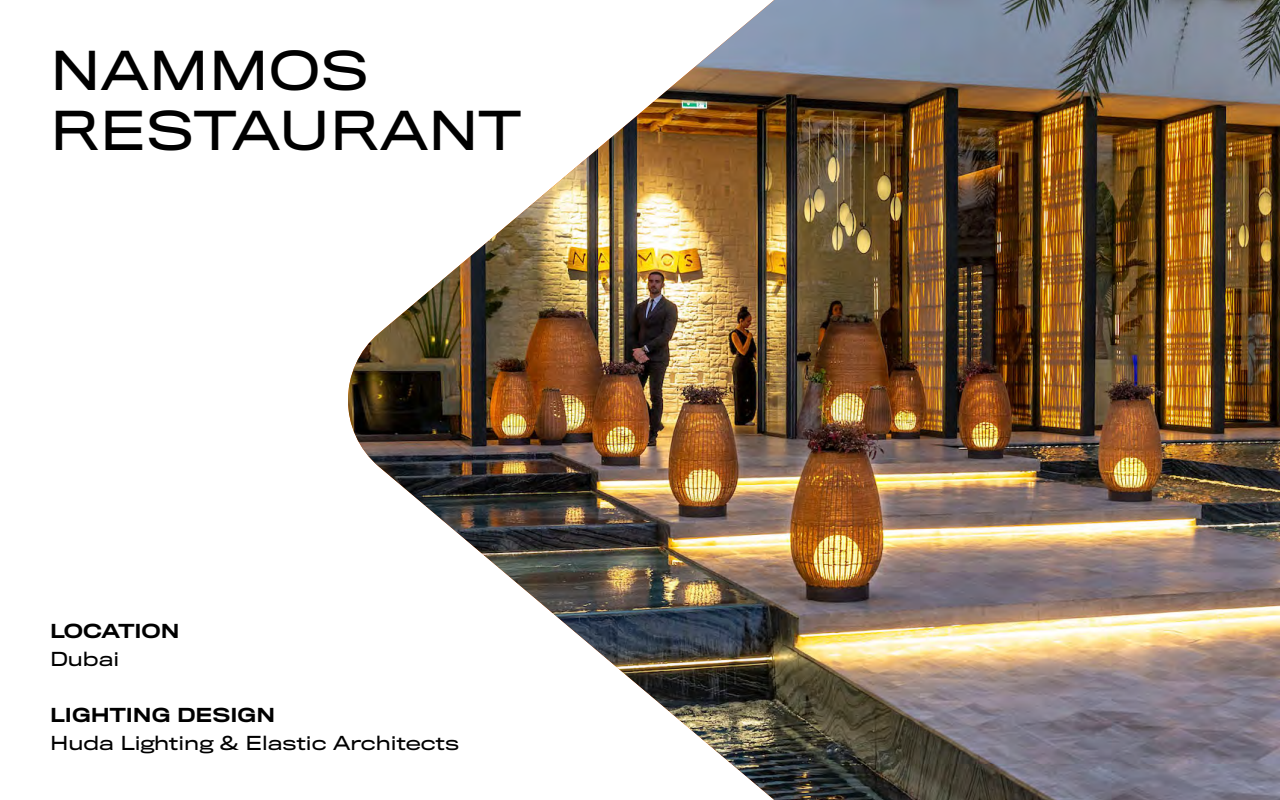
<style>
.page{position:relative;width:1280px;height:800px;background:#fff}
.page>*{position:absolute;margin:0;border:0;box-sizing:border-box;transform-origin:0 0}
.t1{font:50px/60px "Titling Gothic FB Wide";color:#000}
.t2{font:18px "Titling Gothic FB Wide";color:#000}
.t3{font:500 18px "Titling Gothic FB Wide";color:#000}
</style>
<div class="page">
<img style="left:348px;top:0;width:932px;height:800px">
<h1 class="t1" style="left:50px;top:42px;width:472px">NAMMOS<br>RESTAURANT</h1>
<p class="t3" style="left:50px;top:621px;width:131px">LOCATION</p>
<p class="t2" style="left:50px;top:649px;width:71px">Dubai</p>
<p class="t3" style="left:50px;top:705px;width:227px">LIGHTING DESIGN</p>
<p class="t2" style="left:50px;top:733px;width:411px">Huda Lighting &amp; Elastic Architects</p>
</div>
